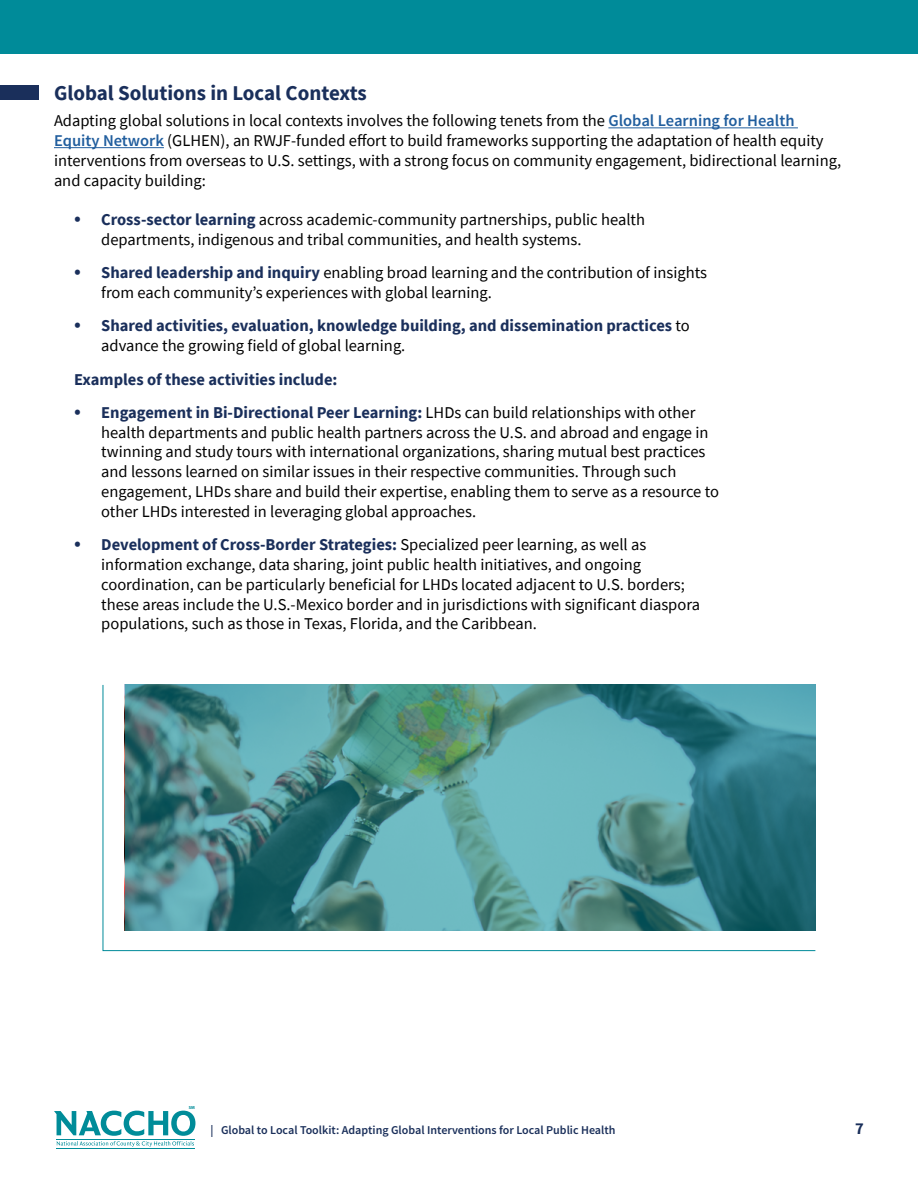
<style>
.page{position:relative;width:918px;height:1188px;background:#fff}
.page>*{position:absolute;margin:0;border:0;box-sizing:border-box;transform-origin:0 0}
.Section_header{font:700 21px "Source Sans Pro";color:#1a2f5b}
.t1{font:16.5px/19.8px "Source Sans Pro";color:#000}
.t2{font:700 16.5px/19.8px "Source Sans Pro";color:#1a2f5b}
.t3{font:700 16.5px "Source Sans Pro";color:#1a2f5a}
.t4{font:600 12px "Source Sans Pro";color:#1a2f5a}
.t5{font:700 4.35px "Myriad Pro";color:#008c99}
.s1{font-weight:600;color:#215e9e}
.s2{font-size:22.5px;color:#1a2f5b}
.s3{font-weight:700;color:#1a2f5b}
.s4{font-weight:400;font-size:22.5px}
.s5{font-weight:400;color:#000}
</style>
<div class="page">
<svg style="left:54px;top:1111px;width:141px;height:36px"></svg>
<hr style="left:56px;top:1139px;width:139px;height:1px;background:#008c99">
<hr style="left:56px;top:1148px;width:139px;height:1px;background:#008c99">
<hr style="left:608px;top:127px;width:190px;height:1px;background:#215e9e">
<hr style="left:54px;top:147px;width:110px;height:1px;background:#215e9e">
<div style="left:0;top:86px;width:38px;height:14px;background:#1a2f5b"></div>
<div style="left:0;top:0;width:918px;height:54px;background:#008b99"></div>
<svg style="left:102px;top:684px;width:714px;height:267px;background:#5e9b9e"></svg>
<p class="Section_header" style="left:54px;top:78px;width:314px">Global Solutions in Local Contexts</p>
<p class="t1" style="left:54px;top:111px;width:789px">Adapting global solutions in local contexts involves the following tenets from the <span class="s1">Global Learning for Health Equity Network</span> (GLHEN), an RWJF-funded effort to build frameworks supporting the adaptation of health equity interventions from overseas to U.S. settings, with a strong focus on community engagement, bidirectional learning, and capacity building:</p>
<p class="t1" style="left:101px;top:210px;width:545px;text-indent:-27px"><span class="s2">•</span> <span class="s3">Cross-sector learning</span> across academic-community partnerships, public health departments, indigenous and tribal communities, and health systems.</p>
<p class="t1" style="left:101px;top:263px;width:607px;text-indent:-27px"><span class="s2">•</span> <span class="s3">Shared leadership and inquiry</span> enabling broad learning and the contribution of insights from each community’s experiences with global learning.</p>
<p class="t2" style="left:101px;top:316px;width:590px;text-indent:-27px"><span class="s4">•</span> Shared activities, evaluation, knowledge building, and dissemination practices <span class="s5">to advance the growing field of global learning.</span></p>
<p class="t2" style="left:74px;top:369px;width:265px">Examples of these activities include:</p>
<p class="t1" style="left:101px;top:402px;width:619px;text-indent:-27px"><span class="s2">•</span> <span class="s3">Engagement in Bi-Directional Peer Learning:</span> LHDs can build relationships with other health departments and public health partners across the U.S. and abroad and engage in twinning and study tours with international organizations, sharing mutual best practices and lessons learned on similar issues in their respective communities. Through such engagement, LHDs share and build their expertise, enabling them to serve as a resource to other LHDs interested in leveraging global approaches.</p>
<p class="t1" style="left:101px;top:535px;width:600px;text-indent:-27px"><span class="s2">•</span> <span class="s3">Development of Cross-Border Strategies:</span> Specialized peer learning, as well as information exchange, data sharing, joint public health initiatives, and ongoing coordination, can be particularly beneficial for LHDs located adjacent to U.S. borders; these areas include the U.S.-Mexico border and in jurisdictions with significant diaspora populations, such as those in Texas, Florida, and the Caribbean.</p>
<p class="t5" style="left:189px;top:1104px;width:8px">SM</p>
<p class="t4" style="left:211px;top:1123px;width:406px">| Global to Local Toolkit: Adapting Global Interventions for Local Public Health</p>
<p class="t3" style="left:855px;top:1117px;width:10px">7</p>
</div>
